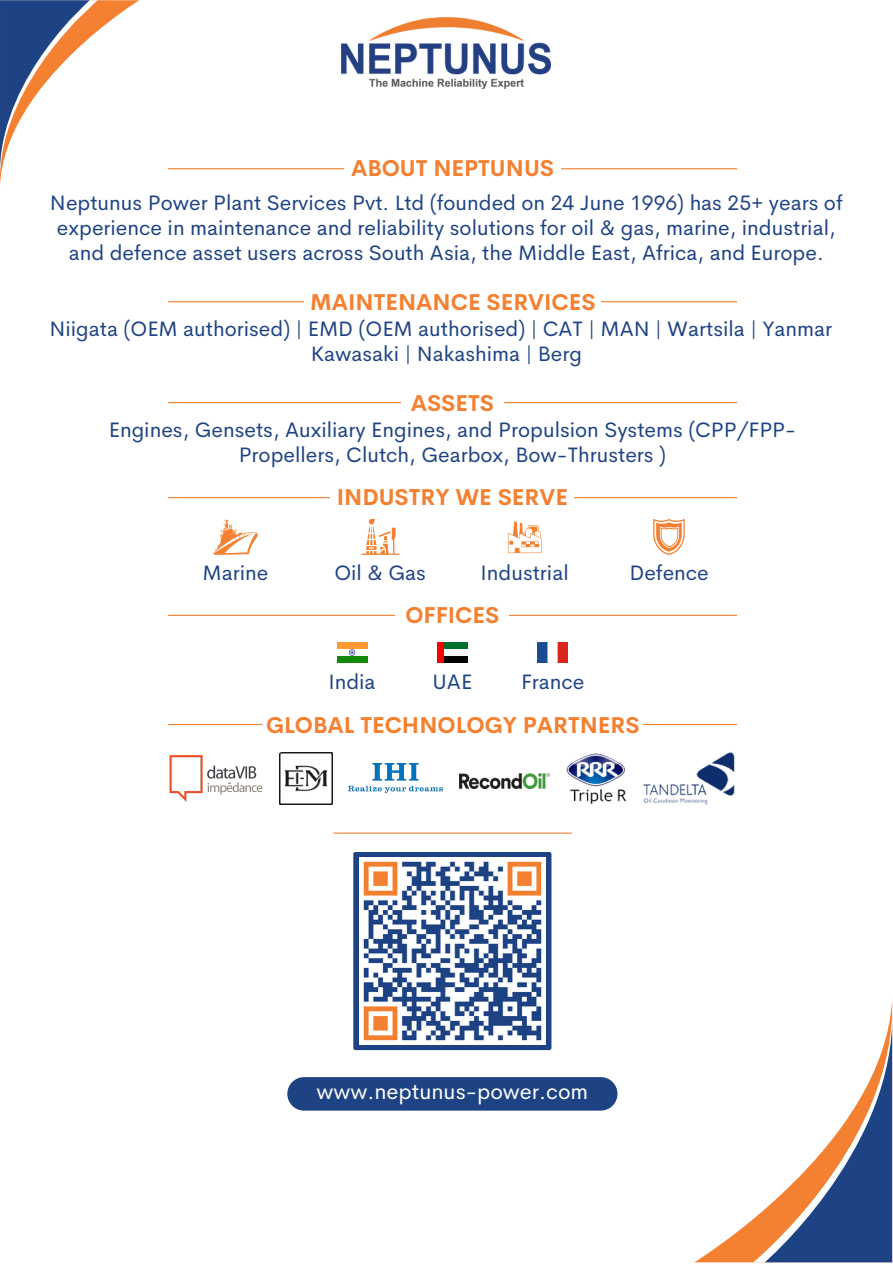
<style>
.page{position:relative;width:893px;height:1264px;background:#fff}
.page>*{position:absolute;margin:0;border:0;box-sizing:border-box;transform-origin:0 0}
.t1{font:700 22.5px "Cerebri Sans";color:#f48131}
.t2{font:21.75px "Cerebri Sans";color:#fff}
.t3{font:21px/24.8px "Cerebri Sans";color:#1e4384;text-align:center}
</style>
<div class="page">
<img style="left:460px;top:773px;width:89px;height:15px">
<img style="left:279px;top:752px;width:53px;height:53px">
<img style="left:566px;top:753px;width:60px;height:52px">
<img style="left:643px;top:752px;width:92px;height:53px">
<img style="left:169px;top:755px;width:94px;height:47px">
<img style="left:348px;top:763px;width:95px;height:29px">
<hr style="left:168px;top:724px;width:569px;height:1px;background:#f48131">
<div style="left:262px;top:707px;width:380px;height:34px;background:#fff"></div>
<div style="left:287px;top:1077px;width:330px;height:33px;background:#1e4384;border-radius:17px"></div>
<svg style="left:353px;top:852px;width:198px;height:198px"></svg>
<img style="left:359px;top:857px;width:186px;height:187px">
<div style="left:337px;top:642px;width:30px;height:7px;background:#ff9932"></div>
<div style="left:337px;top:656px;width:30px;height:6px;background:#128807"></div>
<svg style="left:349px;top:649px;width:6px;height:7px"></svg>
<img style="left:537px;top:642px;width:30px;height:9px">
<img style="left:537px;top:651px;width:30px;height:11px">
<div style="left:444px;top:649px;width:23px;height:7px;background:#f7f7f7"></div>
<div style="left:444px;top:656px;width:23px;height:6px;background:#000"></div>
<div style="left:444px;top:642px;width:23px;height:7px;background:#006f2e"></div>
<div style="left:437px;top:642px;width:7px;height:20px;background:#f70000"></div>
<hr style="left:168px;top:614px;width:569px;height:2px;background:#f48131">
<div style="left:395px;top:598px;width:114px;height:34px;background:#fff"></div>
<hr style="left:333px;top:832px;width:238px;height:1px;background:#f48131">
<hr style="left:168px;top:301px;width:569px;height:1px;background:#f48131">
<div style="left:304px;top:285px;width:296px;height:34px;background:#fff"></div>
<hr style="left:168px;top:402px;width:569px;height:1px;background:#f48131">
<div style="left:401px;top:385px;width:102px;height:34px;background:#fff"></div>
<hr style="left:168px;top:497px;width:569px;height:1px;background:#f48131">
<div style="left:331px;top:480px;width:243px;height:34px;background:#fff"></div>
<svg style="left:508px;top:521px;width:33px;height:32px"></svg>
<svg style="left:213px;top:519px;width:45px;height:36px"></svg>
<svg style="left:653px;top:519px;width:31px;height:36px"></svg>
<svg style="left:361px;top:519px;width:38px;height:36px"></svg>
<hr style="left:168px;top:168px;width:569px;height:1px;background:#f48131">
<div style="left:344px;top:152px;width:216px;height:34px;background:#fff"></div>
<img style="left:342px;top:18px;width:209px;height:71px">
<svg style="left:695px;top:1002px;width:197px;height:260px"></svg>
<svg style="left:753px;top:1013px;width:139px;height:249px"></svg>
<svg style="left:0;top:0;width:139px;height:185px"></svg>
<p class="t1" style="left:351px;top:153px;width:205px">ABOUT NEPTUNUS</p>
<p class="t3" style="left:50px;top:191px;width:794px">Neptunus Power Plant Services Pvt. Ltd (founded on 24 June 1996) has 25+ years of experience in maintenance and reliability solutions for oil &amp; gas, marine, industrial, and defence asset users across South Asia, the Middle East, Africa, and Europe.</p>
<p class="t1" style="left:310px;top:287px;width:287px">MAINTENANCE SERVICES</p>
<p class="t3" style="left:49px;top:316px;width:784px">Niigata (OEM authorised) | EMD (OEM authorised) | CAT | MAN | Wartsila | Yanmar<br>Kawasaki | Nakashima | Berg</p>
<p class="t1" style="left:410px;top:388px;width:85px">ASSETS</p>
<p class="t3" style="left:109px;top:418px;width:688px">Engines, Gensets, Auxiliary Engines, and Propulsion Systems (CPP/FPP-<br>Propellers, Clutch, Gearbox, Bow-Thrusters )</p>
<p class="t1" style="left:337px;top:482px;width:233px">INDUSTRY WE SERVE</p>
<p class="t3" style="left:202px;top:560px;width:67px">Marine</p>
<p class="t3" style="left:334px;top:560px;width:93px">Oil &amp; Gas</p>
<p class="t3" style="left:480px;top:560px;width:90px">Industrial</p>
<p class="t3" style="left:629px;top:560px;width:81px">Defence</p>
<p class="t1" style="left:405px;top:601px;width:95px">OFFICES</p>
<p class="t3" style="left:328px;top:669px;width:49px">India</p>
<p class="t3" style="left:432px;top:669px;width:41px">UAE</p>
<p class="t3" style="left:521px;top:669px;width:65px">France</p>
<p class="t1" style="left:266px;top:710px;width:375px">GLOBAL TECHNOLOGY PARTNERS</p>
<p class="t2" style="left:316px;top:1077px;width:273px">www.neptunus-power.com</p>
</div>
